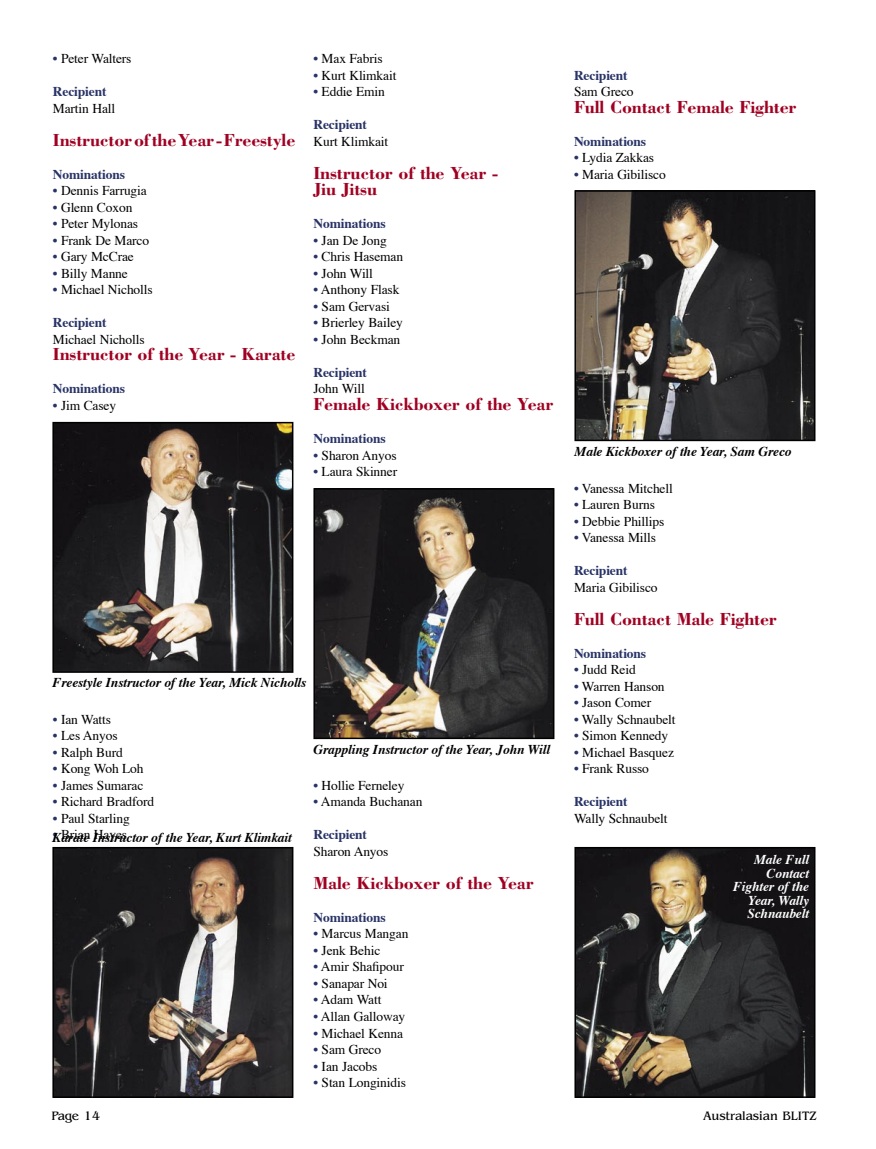
<style>
.page{position:relative;width:876px;height:1149px;background:#fff}
.page>*{position:absolute;margin:0;border:0;box-sizing:border-box;transform-origin:0 0}
.t1{font:700 18px/16.5px "Bodoni";letter-spacing:-.01em;color:#a00022}
.t2{font:13.5px "Times";letter-spacing:-.01em;color:#000}
.t3{font:700 13.5px "Times";letter-spacing:-.01em;color:#283366}
.t4{font:italic 700 13.5px "Times";letter-spacing:-.01em;color:#000}
.t5{font:italic 700 13.5px/13.5px "Times";letter-spacing:-.01em;color:#fff;text-align:right}
.t6{font:12.75px "Benguiat";color:#000}
.s1{color:#283366}
</style>
<div class="page">
<img style="left:55px;top:425px;width:235px;height:244px">
<div style="left:52px;top:422px;width:241px;height:250px;border:2px solid #000"></div>
<img style="left:55px;top:849px;width:235px;height:245px">
<div style="left:52px;top:846px;width:241px;height:251px;border:2px solid #000"></div>
<img style="left:316px;top:491px;width:235px;height:244px">
<div style="left:313px;top:488px;width:241px;height:250px;border:2px solid #000"></div>
<img style="left:577px;top:193px;width:235px;height:245px">
<div style="left:574px;top:190px;width:241px;height:251px;border:2px solid #000"></div>
<img style="left:577px;top:849px;width:235px;height:245px">
<div style="left:574px;top:846px;width:241px;height:251px;border:2px solid #000"></div>
<p class="t2" style="left:53px;top:50px;width:80px"><span class="s1">•</span> Peter Walters</p>
<p class="t3" style="left:53px;top:83px;width:55px">Recipient</p>
<p class="t2" style="left:53px;top:100px;width:64px">Martin Hall</p>
<h1 class="t1" style="left:53px;top:131px;width:244px">Instructor of the Year - Freestyle</h1>
<p class="t3" style="left:53px;top:165px;width:74px">Nominations</p>
<p class="t2" style="left:53px;top:182px;width:95px"><span class="s1">•</span> Dennis Farrugia</p>
<p class="t2" style="left:53px;top:199px;width:81px"><span class="s1">•</span> Glenn Coxon</p>
<p class="t2" style="left:53px;top:215px;width:87px"><span class="s1">•</span> Peter Mylonas</p>
<p class="t2" style="left:53px;top:232px;width:98px"><span class="s1">•</span> Frank De Marco</p>
<p class="t2" style="left:53px;top:248px;width:83px"><span class="s1">•</span> Gary McCrae</p>
<p class="t2" style="left:53px;top:265px;width:77px"><span class="s1">•</span> Billy Manne</p>
<p class="t2" style="left:53px;top:281px;width:101px"><span class="s1">•</span> Michael Nicholls</p>
<p class="t3" style="left:53px;top:314px;width:55px">Recipient</p>
<p class="t2" style="left:53px;top:331px;width:93px">Michael Nicholls</p>
<h1 class="t1" style="left:53px;top:346px;width:244px">Instructor of the Year - Karate</h1>
<p class="t3" style="left:53px;top:380px;width:74px">Nominations</p>
<p class="t2" style="left:53px;top:397px;width:65px"><span class="s1">•</span> Jim Casey</p>
<p class="t2" style="left:313px;top:50px;width:71px"><span class="s1">•</span> Max Fabris</p>
<p class="t2" style="left:313px;top:67px;width:85px"><span class="s1">•</span> Kurt Klimkait</p>
<p class="t2" style="left:313px;top:83px;width:73px"><span class="s1">•</span> Eddie Emin</p>
<p class="t3" style="left:313px;top:116px;width:55px">Recipient</p>
<p class="t2" style="left:313px;top:133px;width:76px">Kurt Klimkait</p>
<h1 class="t1" style="left:313px;top:164px;width:186px">Instructor of the Year -<br>Jiu Jitsu</h1>
<p class="t3" style="left:313px;top:215px;width:74px">Nominations</p>
<p class="t2" style="left:313px;top:232px;width:75px"><span class="s1">•</span> Jan De Jong</p>
<p class="t2" style="left:313px;top:248px;width:91px"><span class="s1">•</span> Chris Haseman</p>
<p class="t2" style="left:313px;top:265px;width:61px"><span class="s1">•</span> John Will</p>
<p class="t2" style="left:313px;top:281px;width:88px"><span class="s1">•</span> Anthony Flask</p>
<p class="t2" style="left:313px;top:298px;width:78px"><span class="s1">•</span> Sam Gervasi</p>
<p class="t2" style="left:313px;top:314px;width:91px"><span class="s1">•</span> Brierley Bailey</p>
<p class="t2" style="left:313px;top:331px;width:88px"><span class="s1">•</span> John Beckman</p>
<p class="t3" style="left:313px;top:363px;width:55px">Recipient</p>
<p class="t2" style="left:313px;top:380px;width:53px">John Will</p>
<h1 class="t1" style="left:313px;top:395px;width:241px">Female Kickboxer of the Year</h1>
<p class="t3" style="left:313px;top:429px;width:74px">Nominations</p>
<p class="t2" style="left:313px;top:446px;width:85px"><span class="s1">•</span> Sharon Anyos</p>
<p class="t2" style="left:313px;top:463px;width:85px"><span class="s1">•</span> Laura Skinner</p>
<p class="t4" style="left:52px;top:673px;width:255px">Freestyle Instructor of the Year, Mick Nicholls</p>
<p class="t2" style="left:53px;top:710px;width:60px"><span class="s1">•</span> Ian Watts</p>
<p class="t2" style="left:53px;top:727px;width:66px"><span class="s1">•</span> Les Anyos</p>
<p class="t2" style="left:53px;top:743px;width:71px"><span class="s1">•</span> Ralph Burd</p>
<p class="t2" style="left:53px;top:760px;width:92px"><span class="s1">•</span> Kong Woh Loh</p>
<p class="t2" style="left:53px;top:776px;width:92px"><span class="s1">•</span> James Sumarac</p>
<p class="t2" style="left:53px;top:793px;width:103px"><span class="s1">•</span> Richard Bradford</p>
<p class="t2" style="left:53px;top:809px;width:79px"><span class="s1">•</span> Paul Starling</p>
<p class="t2" style="left:53px;top:826px;width:76px"><span class="s1">•</span> Brian Hayes</p>
<p class="t4" style="left:52px;top:828px;width:241px">Karate Instructor of the Year, Kurt Klimkait</p>
<p class="t4" style="left:313px;top:740px;width:238px">Grappling Instructor of the Year, John Will</p>
<p class="t2" style="left:313px;top:776px;width:92px"><span class="s1">•</span> Hollie Ferneley</p>
<p class="t2" style="left:313px;top:793px;width:110px"><span class="s1">•</span> Amanda Buchanan</p>
<p class="t3" style="left:313px;top:825px;width:55px">Recipient</p>
<p class="t2" style="left:313px;top:842px;width:76px">Sharon Anyos</p>
<h1 class="t1" style="left:313px;top:874px;width:222px">Male Kickboxer of the Year</h1>
<p class="t3" style="left:313px;top:908px;width:74px">Nominations</p>
<p class="t2" style="left:313px;top:925px;width:96px"><span class="s1">•</span> Marcus Mangan</p>
<p class="t2" style="left:313px;top:941px;width:68px"><span class="s1">•</span> Jenk Behic</p>
<p class="t2" style="left:313px;top:958px;width:92px"><span class="s1">•</span> Amir Shafipour</p>
<p class="t2" style="left:313px;top:974px;width:76px"><span class="s1">•</span> Sanapar Noi</p>
<p class="t2" style="left:313px;top:991px;width:69px"><span class="s1">•</span> Adam Watt</p>
<p class="t2" style="left:313px;top:1007px;width:93px"><span class="s1">•</span> Allan Galloway</p>
<p class="t2" style="left:313px;top:1024px;width:91px"><span class="s1">•</span> Michael Kenna</p>
<p class="t2" style="left:313px;top:1040px;width:69px"><span class="s1">•</span> Sam Greco</p>
<p class="t2" style="left:313px;top:1057px;width:65px"><span class="s1">•</span> Ian Jacobs</p>
<p class="t2" style="left:313px;top:1073px;width:94px"><span class="s1">•</span> Stan Longinidis</p>
<p class="t3" style="left:574px;top:66px;width:55px">Recipient</p>
<p class="t2" style="left:574px;top:83px;width:61px">Sam Greco</p>
<h1 class="t1" style="left:574px;top:98px;width:224px">Full Contact Female Fighter</h1>
<p class="t3" style="left:574px;top:132px;width:74px">Nominations</p>
<p class="t2" style="left:574px;top:149px;width:82px"><span class="s1">•</span> Lydia Zakkas</p>
<p class="t2" style="left:574px;top:166px;width:93px"><span class="s1">•</span> Maria Gibilisco</p>
<p class="t4" style="left:575px;top:442px;width:219px">Male Kickboxer of the Year, Sam Greco</p>
<p class="t2" style="left:574px;top:479px;width:100px"><span class="s1">•</span> Vanessa Mitchell</p>
<p class="t2" style="left:574px;top:496px;width:82px"><span class="s1">•</span> Lauren Burns</p>
<p class="t2" style="left:574px;top:512px;width:92px"><span class="s1">•</span> Debbie Phillips</p>
<p class="t2" style="left:574px;top:529px;width:84px"><span class="s1">•</span> Vanessa Mills</p>
<p class="t3" style="left:574px;top:561px;width:55px">Recipient</p>
<p class="t2" style="left:574px;top:578px;width:85px">Maria Gibilisco</p>
<h1 class="t1" style="left:574px;top:610px;width:204px">Full Contact Male Fighter</h1>
<p class="t3" style="left:574px;top:644px;width:74px">Nominations</p>
<p class="t2" style="left:574px;top:661px;width:63px"><span class="s1">•</span> Judd Reid</p>
<p class="t2" style="left:574px;top:677px;width:92px"><span class="s1">•</span> Warren Hanson</p>
<p class="t2" style="left:574px;top:694px;width:79px"><span class="s1">•</span> Jason Comer</p>
<p class="t2" style="left:574px;top:710px;width:103px"><span class="s1">•</span> Wally Schnaubelt</p>
<p class="t2" style="left:574px;top:727px;width:96px"><span class="s1">•</span> Simon Kennedy</p>
<p class="t2" style="left:574px;top:743px;width:101px"><span class="s1">•</span> Michael Basquez</p>
<p class="t2" style="left:574px;top:760px;width:77px"><span class="s1">•</span> Frank Russo</p>
<p class="t3" style="left:574px;top:792px;width:55px">Recipient</p>
<p class="t2" style="left:574px;top:809px;width:95px">Wally Schnaubelt</p>
<p class="t5" style="left:733px;top:853px;width:78px">Male Full<br>Contact<br>Fighter of the<br>Year, Wally<br>Schnaubelt</p>
<p class="t6" style="left:51px;top:1108px;width:50px">Page 14</p>
<p class="t6" style="left:703px;top:1108px;width:115px">Australasian BLITZ</p>
</div>
